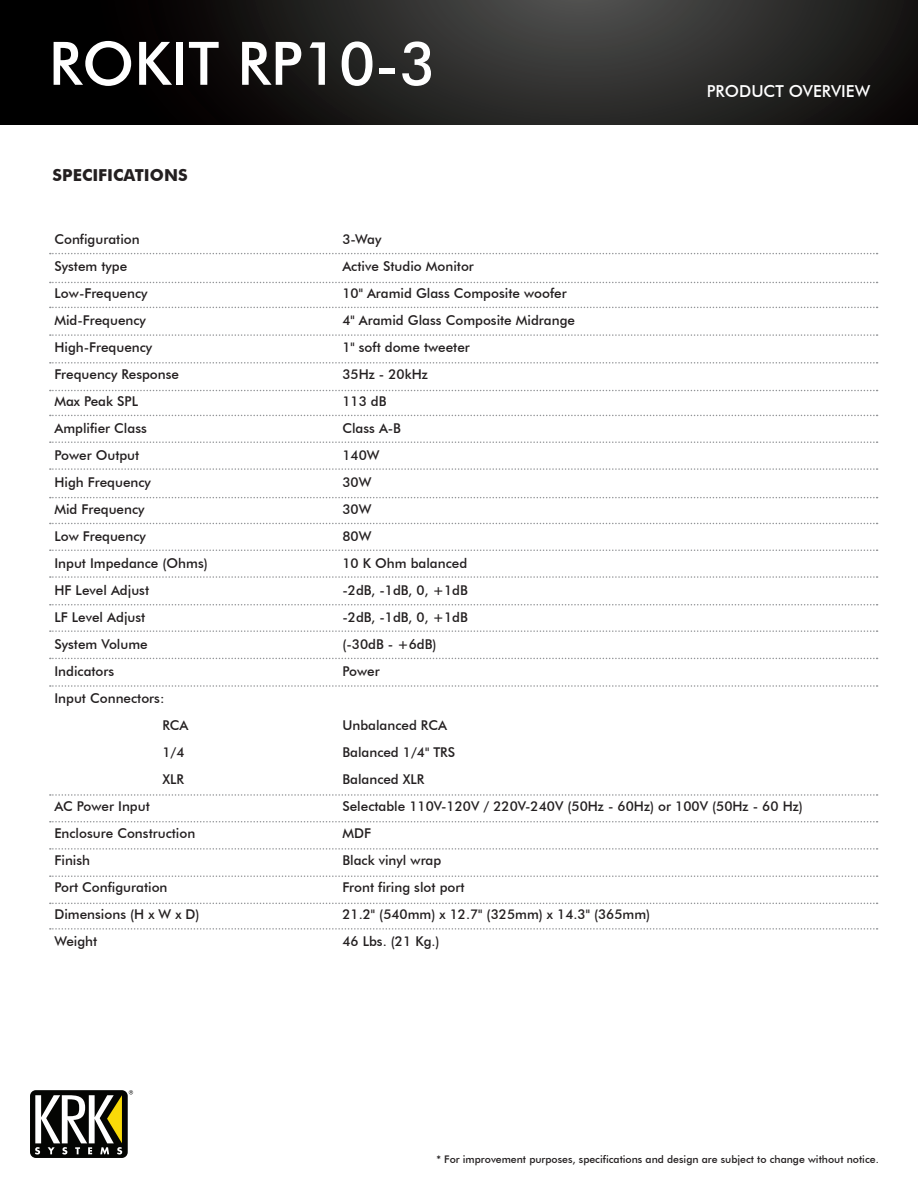
<style>
.page{position:relative;width:918px;height:1188px;background:#fff}
.page>*{position:absolute;margin:0;border:0;box-sizing:border-box;transform-origin:0 0}
.t1{font:500 60px "Futura BT";color:#fff}
.t2{font:500 16.5px "Futura BT";color:#fff}
.t3{font:700 16.5px "Futura BT";color:#231f20}
.t4{font:500 13.5px/27px "Futura BT";color:#231f20}
.t5{font:500 10.5px "Futura BT";color:#231f20}
</style>
<div class="page">
<svg style="left:0;top:0;width:918px;height:124px;background:#1f1e1d"></svg>
<div style="left:30px;top:1090px;width:98px;height:68px;background:#040503;border-radius:6px"></div>
<svg style="left:129px;top:1090px;width:4px;height:5px"></svg>
<svg style="left:35px;top:1095px;width:87px;height:60px"></svg>
<svg style="left:50px;top:253px;width:828px;height:1px"></svg>
<svg style="left:50px;top:282px;width:828px;height:1px"></svg>
<svg style="left:50px;top:307px;width:828px;height:1px"></svg>
<svg style="left:50px;top:334px;width:828px;height:2px"></svg>
<svg style="left:50px;top:362px;width:828px;height:2px"></svg>
<svg style="left:50px;top:390px;width:828px;height:1px"></svg>
<svg style="left:50px;top:415px;width:828px;height:1px"></svg>
<svg style="left:50px;top:441px;width:828px;height:2px"></svg>
<svg style="left:50px;top:468px;width:828px;height:2px"></svg>
<svg style="left:50px;top:497px;width:828px;height:1px"></svg>
<svg style="left:50px;top:523px;width:828px;height:1px"></svg>
<svg style="left:50px;top:550px;width:828px;height:1px"></svg>
<svg style="left:50px;top:576px;width:828px;height:2px"></svg>
<svg style="left:50px;top:604px;width:828px;height:1px"></svg>
<svg style="left:50px;top:630px;width:828px;height:2px"></svg>
<svg style="left:50px;top:658px;width:828px;height:1px"></svg>
<svg style="left:50px;top:685px;width:828px;height:2px"></svg>
<svg style="left:50px;top:794px;width:828px;height:2px"></svg>
<svg style="left:50px;top:821px;width:828px;height:1px"></svg>
<svg style="left:50px;top:848px;width:828px;height:2px"></svg>
<svg style="left:50px;top:875px;width:828px;height:2px"></svg>
<svg style="left:50px;top:903px;width:828px;height:1px"></svg>
<svg style="left:50px;top:928px;width:828px;height:2px"></svg>
<h1 class="t1" style="left:49px;top:27px;width:389px">ROKIT RP10-3</h1>
<p class="t3" style="left:53px;top:165px;width:137px">SPECIFICATIONS</p>
<p class="t2" style="left:707px;top:81px;width:165px">PRODUCT OVERVIEW</p>
<p class="t4" style="left:54px;top:226px;width:87px">Configuration</p>
<p class="t4" style="left:54px;top:253px;width:74px">System type</p>
<p class="t4" style="left:54px;top:280px;width:95px">Low-Frequency</p>
<p class="t4" style="left:54px;top:307px;width:93px">Mid-Frequency</p>
<p class="t4" style="left:54px;top:334px;width:99px">High-Frequency</p>
<p class="t4" style="left:54px;top:361px;width:126px">Frequency Response</p>
<p class="t4" style="left:54px;top:388px;width:85px">Max Peak SPL</p>
<p class="t4" style="left:54px;top:415px;width:94px">Amplifier Class</p>
<p class="t4" style="left:54px;top:442px;width:86px">Power Output</p>
<p class="t4" style="left:54px;top:469px;width:98px">High Frequency</p>
<p class="t4" style="left:54px;top:496px;width:92px">Mid Frequency</p>
<p class="t4" style="left:54px;top:523px;width:93px">Low Frequency</p>
<p class="t4" style="left:54px;top:550px;width:155px">Input Impedance (Ohms)</p>
<p class="t4" style="left:54px;top:577px;width:96px">HF Level Adjust</p>
<p class="t4" style="left:54px;top:604px;width:92px">LF Level Adjust</p>
<p class="t4" style="left:54px;top:631px;width:95px">System Volume</p>
<p class="t4" style="left:54px;top:658px;width:61px">Indicators</p>
<p class="t4" style="left:54px;top:685px;width:112px">Input Connectors:</p>
<p class="t4" style="left:162px;top:712px;width:28px">RCA</p>
<p class="t4" style="left:162px;top:739px;width:24px">1/4</p>
<p class="t4" style="left:162px;top:766px;width:23px">XLR</p>
<p class="t4" style="left:54px;top:793px;width:97px">AC Power Input</p>
<p class="t4" style="left:54px;top:820px;width:142px">Enclosure Construction</p>
<p class="t4" style="left:54px;top:847px;width:37px">Finish</p>
<p class="t4" style="left:54px;top:874px;width:115px">Port Configuration</p>
<p class="t4" style="left:54px;top:901px;width:147px">Dimensions (H x W x D)</p>
<p class="t4" style="left:54px;top:928px;width:44px">Weight</p>
<p class="t4" style="left:342px;top:226px;width:234px">3-Way<br>Active Studio Monitor<br>10" Aramid Glass Composite woofer<br>4" Aramid Glass Composite Midrange<br>1" soft dome tweeter<br>35Hz - 20kHz<br>113 dB<br>Class A-B<br>140W<br>30W<br>30W<br>80W<br>10 K Ohm balanced<br>-2dB, -1dB, 0, +1dB<br>-2dB, -1dB, 0, +1dB<br>(-30dB - +6dB)<br>Power</p>
<p class="t4" style="left:342px;top:712px;width:462px">Unbalanced RCA<br>Balanced 1/4" TRS<br>Balanced XLR<br>Selectable 110V-120V / 220V-240V (50Hz - 60Hz) or 100V (50Hz - 60 Hz)<br>MDF<br>Black vinyl wrap<br>Front firing slot port<br>21.2" (540mm) x 12.7" (325mm) x 14.3" (365mm)<br>46 Lbs. (21 Kg.)</p>
<p class="t5" style="left:436px;top:1152px;width:444px">* For improvement purposes, specifications and design are subject to change without notice.</p>
</div>
